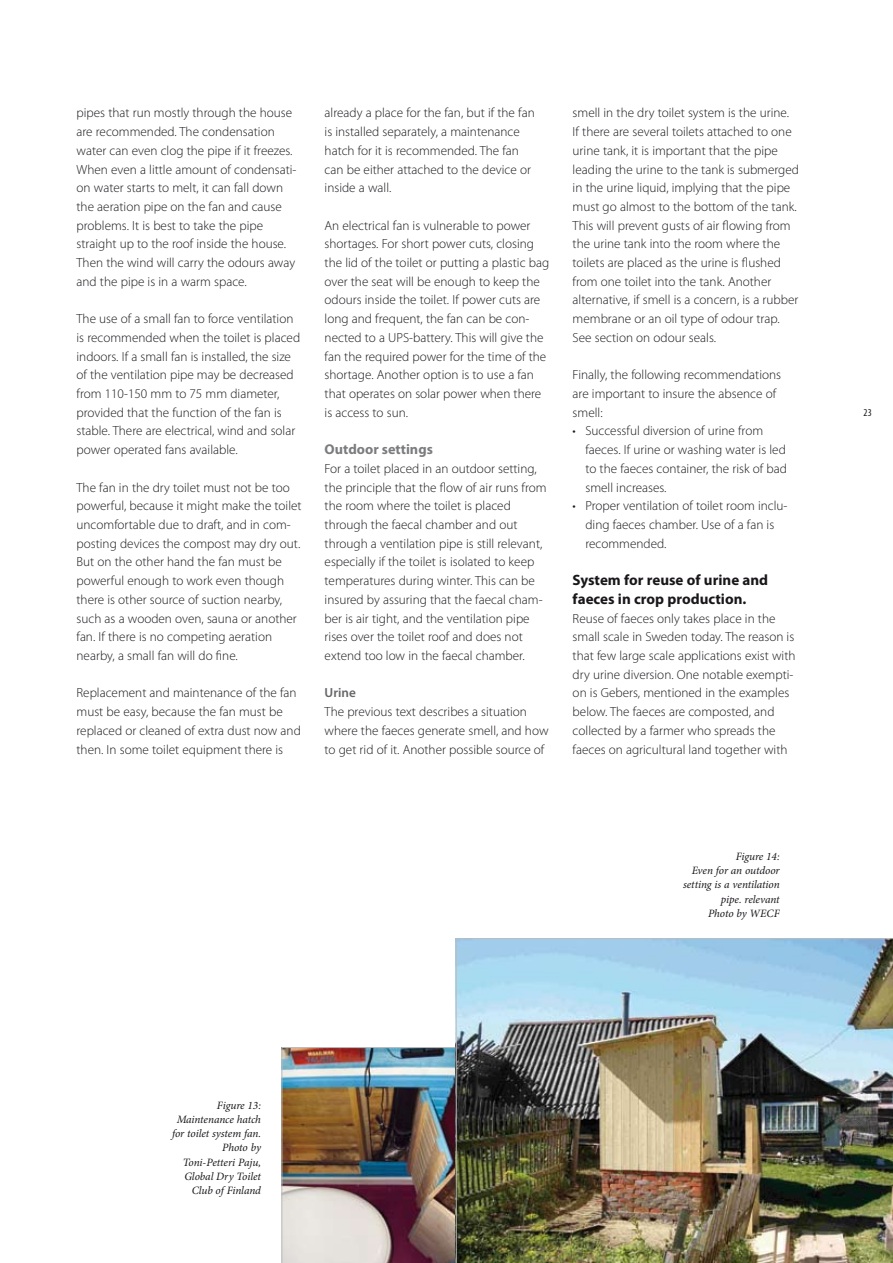
<style>
.page{position:relative;width:893px;height:1263px;background:#fff}
.page>*{position:absolute;margin:0;border:0;box-sizing:border-box;transform-origin:0 0}
.t1{font:700 15px/18.8px "Myriad Pro";color:#1a171b}
.t2{font:700 14.25px "Myriad Pro";color:#7b7c7e}
.t3{font:300 13.2px/18.8px "Myriad Pro";color:#1a171b}
.t4{font:600 13.2px "Myriad Pro";color:#646567}
.t5{font:italic 11.25px/14.2px "Minion Pro";letter-spacing:-.01em;color:#1a171b;text-align:right}
.t6{font:condensed 10.5px "Myriad Pro";color:#1a171b}
</style>
<div class="page">
<img style="left:281px;top:1047px;width:175px;height:216px">
<img style="left:456px;top:938px;width:437px;height:325px">
<p class="t3" style="left:77px;top:103px;width:221px">pipes that run mostly through the house are recommended. The condensation water can even clog the pipe if it freezes.<br>When even a little amount of condensati&shy;on water starts to melt, it can fall down the aeration pipe on the fan and cause problems. It is best to take the pipe straight up to the roof inside the house.<br>Then the wind will carry the odours away and the pipe is in a warm space.</p>
<p class="t3" style="left:77px;top:309px;width:225px">The use of a small fan to force ventilation is recommended when the toilet is placed indoors. If a small fan is installed, the size of the ventilation pipe may be decreased from 110-150 mm to 75 mm diameter, provided that the function of the fan is stable. There are electrical, wind and solar power operated fans available.</p>
<p class="t3" style="left:77px;top:478px;width:227px">The fan in the dry toilet must not be too powerful, because it might make the toilet uncomfortable due to draft, and in com&shy;posting devices the compost may dry out.<br>But on the other hand the fan must be powerful enough to work even though there is other source of suction nearby, such as a wooden oven, sauna or another fan. If there is no competing aeration nearby, a small fan will do fine.</p>
<p class="t3" style="left:77px;top:683px;width:226px">Replacement and maintenance of the fan must be easy, because the fan must be replaced or cleaned of extra dust now and then. In some toilet equipment there is</p>
<p class="t3" style="left:325px;top:103px;width:212px">already a place for the fan, but if the fan is installed separately, a maintenance hatch for it is recommended. The fan can be either attached to the device or inside a wall.</p>
<p class="t3" style="left:325px;top:216px;width:226px">An electrical fan is vulnerable to power shortages. For short power cuts, closing the lid of the toilet or putting a plastic bag over the seat will be enough to keep the odours inside the toilet. If power cuts are long and frequent, the fan can be con&shy;nected to a UPS-battery. This will give the fan the required power for the time of the shortage. Another option is to use a fan that operates on solar power when there is access to sun.</p>
<p class="t2" style="left:325px;top:440px;width:110px">Outdoor settings</p>
<p class="t3" style="left:325px;top:459px;width:223px">For a toilet placed in an outdoor setting, the principle that the flow of air runs from the room where the toilet is placed through the faecal chamber and out through a ventilation pipe is still relevant, especially if the toilet is isolated to keep temperatures during winter. This can be insured by assuring that the faecal cham&shy;ber is air tight, and the ventilation pipe rises over the toilet roof and does not extend too low in the faecal chamber.</p>
<p class="t4" style="left:325px;top:684px;width:33px">Urine</p>
<p class="t3" style="left:325px;top:702px;width:225px">The previous text describes a situation where the faeces generate smell, and how to get rid of it. Another possible source of</p>
<p class="t3" style="left:573px;top:103px;width:228px">smell in the dry toilet system is the urine.<br>If there are several toilets attached to one urine tank, it is important that the pipe leading the urine to the tank is submerged in the urine liquid, implying that the pipe must go almost to the bottom of the tank.<br>This will prevent gusts of air flowing from the urine tank into the room where the toilets are placed as the urine is flushed from one toilet into the tank. Another alternative, if smell is a concern, is a rubber membrane or an oil type of odour trap.<br>See section on odour seals.</p>
<p class="t3" style="left:573px;top:365px;width:210px">Finally, the following recommendations are important to insure the absence of smell:</p>
<p class="t3" style="left:585px;top:422px;width:203px;text-indent:-13px">• Successful diversion of urine from faeces. If urine or washing water is led to the faeces container, the risk of bad smell increases.</p>
<p class="t3" style="left:585px;top:496px;width:204px;text-indent:-13px">• Proper ventilation of toilet room inclu&shy;ding faeces chamber. Use of a fan is recommended.</p>
<p class="t1" style="left:573px;top:570px;width:197px">System for reuse of urine and faeces in crop production.</p>
<p class="t3" style="left:573px;top:609px;width:224px">Reuse of faeces only takes place in the small scale in Sweden today. The reason is that few large scale applications exist with dry urine diversion. One notable exempti&shy;on is Gebers, mentioned in the examples below. The faeces are composted, and collected by a farmer who spreads the faeces on agricultural land together with</p>
<p class="t5" style="left:683px;top:849px;width:98px">Figure 14:<br>Even for an outdoor setting is a ventilation pipe. relevant<br>Photo by WECF</p>
<p class="t6" style="left:864px;top:406px;width:10px">23</p>
<p class="t5" style="left:172px;top:1098px;width:90px">Figure 13:<br>Maintenance hatch for toilet system fan.<br>Photo by<br>Toni-Petteri Paju,<br>Global Dry Toilet<br>Club of Finland</p>
</div>
